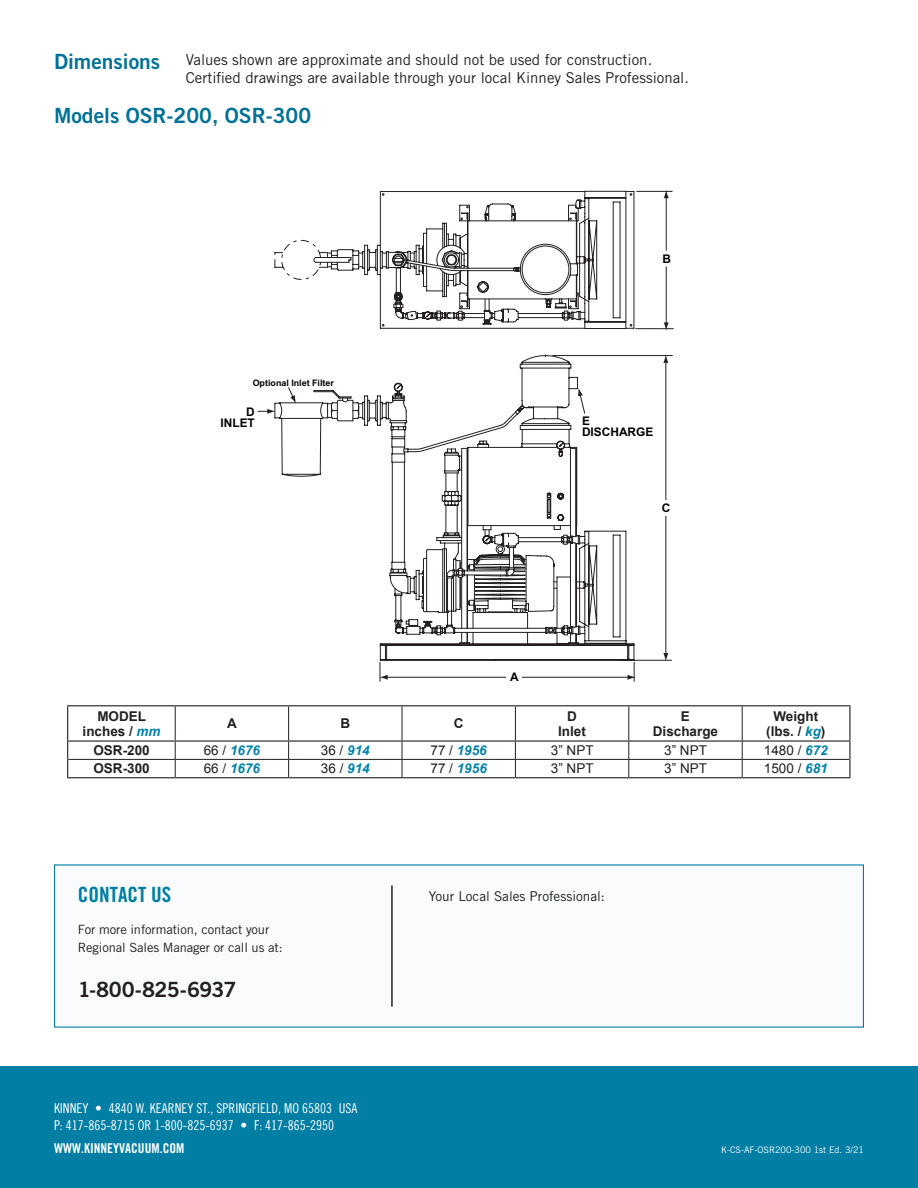
<style>
.page{position:relative;width:918px;height:1188px;background:#fff}
.page>*{position:absolute;margin:0;border:0;box-sizing:border-box;transform-origin:0 0}
.t1{font:21px "Trade Gothic LT Std Bd 2";color:#007297}
.Feature_Text{font:21px "Trade Gothic LT Std Bd 2";letter-spacing:-.03em;color:#231f20}
.Feature_ORANGE_Sub_H{font:21px "Trade Gothic LT Bold Cond Twenty";color:#007ea4}
.t2{font:15px "Trade Gothic LT Std";color:#231f20}
.t3{font:13.5px/16.5px "Trade Gothic LT Cond Eighteen";color:#fff}
.t4{font:700 13.5px "Arial";color:#231f20}
.t5{font:13.5px "Arial";color:#231f20}
.t6{font:italic 700 13.5px "Arial";color:#0083a9}
.t7{font:13.5px "Trade Gothic LT Std";color:#231f20}
.t8{font:13.5px "Trade Gothic LT Bold Cond Twenty";color:#fff}
.Feature_Text-2{font:12.75px/18px "Trade Gothic LT Std";letter-spacing:-.01em;color:#231f20}
.t9{font:700 11.85px/11.6px "Arial";color:#000101}
.t10{font:9px "Trade Gothic LT";color:#fff}
.t11{font:700 8.85px "Arial";color:#000101}
.s1{font-style:italic;color:#0083a9}
.s2{font-weight:400;font-style:normal;color:#231f20}
.s3{font-weight:700;font-style:italic;color:#0083a9}
</style>
<div class="page">
<div style="left:0;top:1066px;width:918px;height:122px;background:#007ea4"></div>
<svg style="left:379px;top:643px;width:256px;height:18px"></svg>
<svg style="left:594px;top:530px;width:33px;height:114px"></svg>
<svg style="left:379px;top:356px;width:215px;height:288px"></svg>
<svg style="left:379px;top:356px;width:10px;height:279px"></svg>
<svg style="left:389px;top:354px;width:192px;height:281px"></svg>
<svg style="left:274px;top:191px;width:361px;height:138px"></svg>
<hr style="left:621px;top:660px;width:51px;height:1px;background:#231f20">
<hr style="left:636px;top:191px;width:37px;height:1px;background:#231f20">
<hr style="left:635px;top:328px;width:39px;height:1px;background:#231f20">
<hr style="left:553px;top:355px;width:120px;height:1px;background:#231f20">
<hr style="left:666px;top:196px;width:1px;height:128px;background:#231f20">
<svg style="left:664px;top:322px;width:5px;height:9px"></svg>
<svg style="left:664px;top:190px;width:5px;height:8px"></svg>
<hr style="left:666px;top:361px;width:1px;height:294px;background:#231f20">
<svg style="left:663px;top:653px;width:5px;height:9px"></svg>
<svg style="left:663px;top:354px;width:5px;height:9px"></svg>
<hr style="left:386px;top:677px;width:243px;height:1px;background:#231f20">
<svg style="left:628px;top:662px;width:8px;height:19px"></svg>
<svg style="left:379px;top:662px;width:9px;height:19px"></svg>
<svg style="left:258px;top:383px;width:147px;height:94px"></svg>
<svg style="left:578px;top:388px;width:8px;height:26px"></svg>
<div style="left:663px;top:500px;width:6px;height:16px;background:#fff"></div>
<div style="left:506px;top:674px;width:16px;height:6px;background:#fff"></div>
<div style="left:663px;top:251px;width:6px;height:15px;background:#fff"></div>
<hr style="left:175px;top:706px;width:1px;height:34px;background:#231f20">
<hr style="left:288px;top:706px;width:1px;height:34px;background:#231f20">
<hr style="left:402px;top:706px;width:1px;height:34px;background:#231f20">
<hr style="left:515px;top:706px;width:1px;height:34px;background:#231f20">
<hr style="left:629px;top:706px;width:1px;height:34px;background:#231f20">
<hr style="left:742px;top:706px;width:1px;height:34px;background:#231f20">
<hr style="left:68px;top:759px;width:107px;height:1px;background:#231f20">
<hr style="left:175px;top:759px;width:114px;height:1px;background:#231f20">
<svg style="left:175px;top:742px;width:1px;height:35px"></svg>
<hr style="left:289px;top:759px;width:113px;height:1px;background:#231f20">
<svg style="left:288px;top:742px;width:1px;height:35px"></svg>
<hr style="left:402px;top:759px;width:113px;height:1px;background:#231f20">
<svg style="left:402px;top:742px;width:1px;height:35px"></svg>
<hr style="left:515px;top:759px;width:114px;height:1px;background:#231f20">
<svg style="left:515px;top:742px;width:1px;height:35px"></svg>
<hr style="left:629px;top:759px;width:113px;height:1px;background:#231f20">
<svg style="left:629px;top:742px;width:1px;height:35px"></svg>
<hr style="left:742px;top:759px;width:107px;height:1px;background:#231f20">
<svg style="left:742px;top:742px;width:1px;height:35px"></svg>
<hr style="left:67px;top:740px;width:108px;height:2px;background:#231f20">
<hr style="left:175px;top:740px;width:114px;height:2px;background:#231f20">
<hr style="left:289px;top:740px;width:113px;height:2px;background:#231f20">
<hr style="left:402px;top:740px;width:113px;height:2px;background:#231f20">
<hr style="left:515px;top:740px;width:114px;height:2px;background:#231f20">
<hr style="left:629px;top:740px;width:113px;height:2px;background:#231f20">
<hr style="left:742px;top:740px;width:109px;height:2px;background:#231f20">
<hr style="left:67px;top:705px;width:108px;height:1px;background:#231f20">
<hr style="left:67px;top:706px;width:1px;height:34px;background:#231f20">
<hr style="left:175px;top:705px;width:114px;height:1px;background:#231f20">
<hr style="left:289px;top:705px;width:113px;height:1px;background:#231f20">
<hr style="left:402px;top:705px;width:113px;height:1px;background:#231f20">
<hr style="left:515px;top:705px;width:114px;height:1px;background:#231f20">
<hr style="left:629px;top:705px;width:113px;height:1px;background:#231f20">
<hr style="left:742px;top:705px;width:109px;height:1px;background:#231f20">
<hr style="left:849px;top:706px;width:1px;height:34px;background:#231f20">
<svg style="left:67px;top:742px;width:1px;height:35px"></svg>
<svg style="left:849px;top:742px;width:1px;height:35px"></svg>
<hr style="left:67px;top:777px;width:108px;height:1px;background:#231f20">
<hr style="left:175px;top:777px;width:114px;height:1px;background:#231f20">
<hr style="left:289px;top:777px;width:113px;height:1px;background:#231f20">
<hr style="left:402px;top:777px;width:113px;height:1px;background:#231f20">
<hr style="left:515px;top:777px;width:114px;height:1px;background:#231f20">
<hr style="left:629px;top:777px;width:113px;height:1px;background:#231f20">
<hr style="left:742px;top:777px;width:109px;height:1px;background:#231f20">
<div style="left:54px;top:864px;width:810px;height:164px;background:#f9fbfc"></div>
<hr style="left:391px;top:885px;width:2px;height:122px;background:#231f20">
<p class="t1" style="left:54px;top:49px;width:108px">Dimensions</p>
<p class="t2" style="left:186px;top:50px;width:468px">Values shown are approximate and should not be used for construction.</p>
<p class="t2" style="left:186px;top:68px;width:505px">Certified drawings are available through your local Kinney Sales Professional.</p>
<p class="t1" style="left:54px;top:103px;width:259px">Models OSR-200, OSR-300</p>
<p class="t11" style="left:253px;top:377px;width:83px">Optional Inlet Filter</p>
<p class="t9" style="left:221px;top:406px;width:36px;text-align:right">D<br>INLET</p>
<p class="t9" style="left:662px;top:254px;width:10px">B</p>
<p class="t9" style="left:582px;top:415px;width:73px">E<br>DISCHARGE</p>
<p class="t9" style="left:662px;top:503px;width:10px">C</p>
<p class="t4" style="left:97px;top:707px;width:50px">MODEL</p>
<p class="t4" style="left:83px;top:722px;width:80px">inches / <span class="s1">mm</span></p>
<p class="t4" style="left:227px;top:715px;width:11px">A</p>
<p class="t4" style="left:340px;top:715px;width:11px">B</p>
<p class="t4" style="left:454px;top:715px;width:11px">C</p>
<p class="t9" style="left:510px;top:672px;width:10px">A</p>
<p class="t4" style="left:567px;top:707px;width:11px">D</p>
<p class="t4" style="left:558px;top:722px;width:29px">Inlet</p>
<p class="t4" style="left:681px;top:707px;width:11px">E</p>
<p class="t4" style="left:653px;top:722px;width:67px">Discharge</p>
<p class="t4" style="left:773px;top:707px;width:46px">Weight</p>
<p class="t4" style="left:766px;top:722px;width:61px">(lbs. / <span class="s1">kg</span>)</p>
<p class="t4" style="left:93px;top:742px;width:58px">OSR-200</p>
<p class="t6" style="left:204px;top:742px;width:58px"><span class="s2">66 /</span> 1676</p>
<p class="t5" style="left:321px;top:742px;width:50px">36 / <span class="s3">914</span></p>
<p class="t6" style="left:431px;top:742px;width:58px"><span class="s2">77 /</span> 1956</p>
<p class="t5" style="left:551px;top:742px;width:44px">3” NPT</p>
<p class="t5" style="left:664px;top:742px;width:44px">3” NPT</p>
<p class="t5" style="left:764px;top:742px;width:65px">1480 / <span class="s3">672</span></p>
<p class="t4" style="left:93px;top:760px;width:58px">OSR-300</p>
<p class="t6" style="left:204px;top:760px;width:58px"><span class="s2">66 /</span> 1676</p>
<p class="t5" style="left:321px;top:760px;width:50px">36 / <span class="s3">914</span></p>
<p class="t6" style="left:431px;top:760px;width:58px"><span class="s2">77 /</span> 1956</p>
<p class="t5" style="left:551px;top:760px;width:44px">3” NPT</p>
<p class="t5" style="left:664px;top:760px;width:44px">3” NPT</p>
<p class="t5" style="left:764px;top:760px;width:65px">1500 / <span class="s3">681</span></p>
<p class="Feature_ORANGE_Sub_H" style="left:78px;top:882px;width:95px">CONTACT US</p>
<p class="t7" style="left:429px;top:888px;width:178px">Your Local Sales Professional:</p>
<p class="Feature_Text-2" style="left:78px;top:920px;width:206px">For more information, contact your<br>Regional Sales Manager or call us at:</p>
<p class="Feature_Text" style="left:78px;top:976px;width:160px">1-800-825-6937</p>
<p class="t3" style="left:54px;top:1100px;width:305px">KINNEY • 4840 W. KEARNEY ST., SPRINGFIELD, MO 65803 USA<br>P: 417-865-8715 OR 1-800-825-6937 • F: 417-865-2950</p>
<p class="t8" style="left:54px;top:1140px;width:132px">WWW.KINNEYVACUUM.COM</p>
<p class="t10" style="left:721px;top:1145px;width:144px">K-CS-AF-OSR200-300 1st Ed. 3/21</p>
</div>
